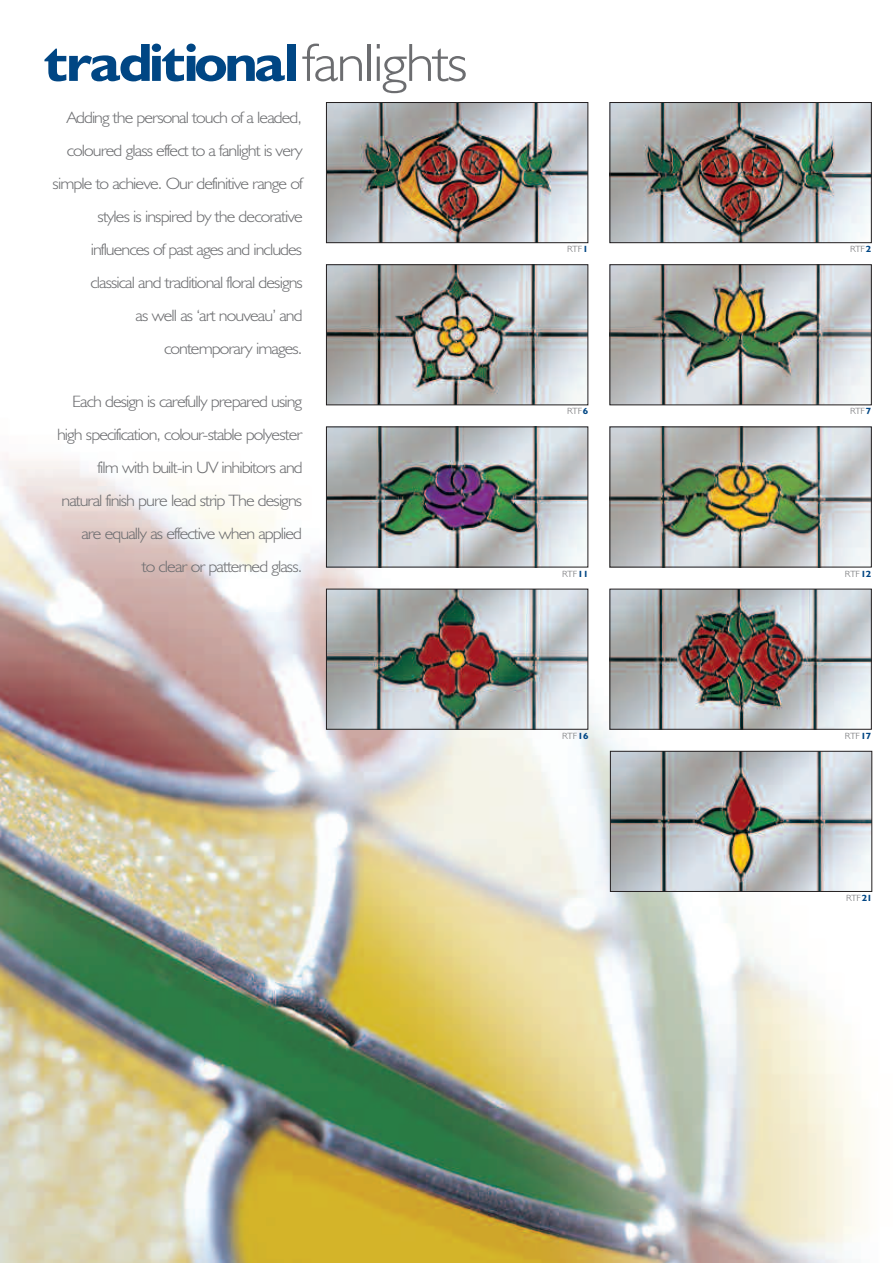
<style>
.page{position:relative;width:893px;height:1263px;background:#fff}
.page>*{position:absolute;margin:0;border:0;box-sizing:border-box;transform-origin:0 0}
.t1{font:700 54px "Humanist 521 BT";letter-spacing:-.035em;color:#004684;scale:1.1 1}
.t2{font:300 16.5px/33px "Humanist 521 BT";letter-spacing:-.05em;color:#6c6d70;text-align:right;scale:1.1 1}
.t3{font:300 9px "Humanist 521 BT";letter-spacing:-.035em;color:#6c6d70;scale:1.1 1}
.s1{font-weight:300;color:#6c6d70}
.s2{font-weight:700;color:#004684}
</style>
<div class="page">
<img style="left:0;top:318px;width:873px;height:945px">
<img style="left:328px;top:104px;width:258px;height:137px">
<div style="left:326px;top:102px;width:262px;height:141px;border:1px solid #231f20"></div>
<img style="left:611px;top:104px;width:259px;height:137px">
<div style="left:609px;top:102px;width:263px;height:141px;border:1px solid #231f20"></div>
<img style="left:328px;top:266px;width:258px;height:137px">
<div style="left:326px;top:264px;width:262px;height:141px;border:1px solid #231f20"></div>
<img style="left:611px;top:266px;width:259px;height:137px">
<div style="left:609px;top:264px;width:263px;height:141px;border:1px solid #231f20"></div>
<img style="left:328px;top:428px;width:258px;height:137px">
<div style="left:326px;top:426px;width:262px;height:141px;border:1px solid #231f20"></div>
<img style="left:611px;top:428px;width:259px;height:137px">
<div style="left:609px;top:426px;width:263px;height:141px;border:1px solid #231f20"></div>
<img style="left:328px;top:591px;width:258px;height:137px">
<div style="left:326px;top:589px;width:262px;height:141px;border:1px solid #231f20"></div>
<img style="left:611px;top:591px;width:259px;height:137px">
<div style="left:609px;top:589px;width:263px;height:141px;border:1px solid #231f20"></div>
<img style="left:612px;top:753px;width:258px;height:137px">
<div style="left:610px;top:751px;width:262px;height:141px;border:1px solid #231f20"></div>
<h1 class="t1" style="left:44px;top:44px;width:387px">traditional<span class="s1">fanlights</span></h1>
<p class="t2" style="left:53px;top:103px;width:229px">Adding the personal touch of a leaded, coloured glass effect to a fanlight is very simple to achieve. Our definitive range of styles is inspired by the decorative influences of past ages and includes classical and traditional floral designs<br>as well as ‘art nouveau’ and contemporary images.</p>
<p class="t2" style="left:57px;top:387px;width:225px">Each design is carefully prepared using high specification, colour-stable polyester film with built-in UV inhibitors and natural finish pure lead strip The designs are equally as effective when applied<br>to clear or patterned glass.</p>
<p class="t3" style="left:567px;top:246px;width:21px">RTF<span class="s2">1</span></p>
<p class="t3" style="left:850px;top:246px;width:21px">RTF<span class="s2">2</span></p>
<p class="t3" style="left:567px;top:408px;width:21px">RTF<span class="s2">6</span></p>
<p class="t3" style="left:850px;top:408px;width:21px">RTF<span class="s2">7</span></p>
<p class="t3" style="left:562px;top:570px;width:25px">RTF<span class="s2">11</span></p>
<p class="t3" style="left:845px;top:570px;width:25px">RTF<span class="s2">12</span></p>
<p class="t3" style="left:562px;top:732px;width:25px">RTF<span class="s2">16</span></p>
<p class="t3" style="left:845px;top:732px;width:25px">RTF<span class="s2">17</span></p>
<p class="t3" style="left:846px;top:895px;width:25px">RTF<span class="s2">21</span></p>
</div>
